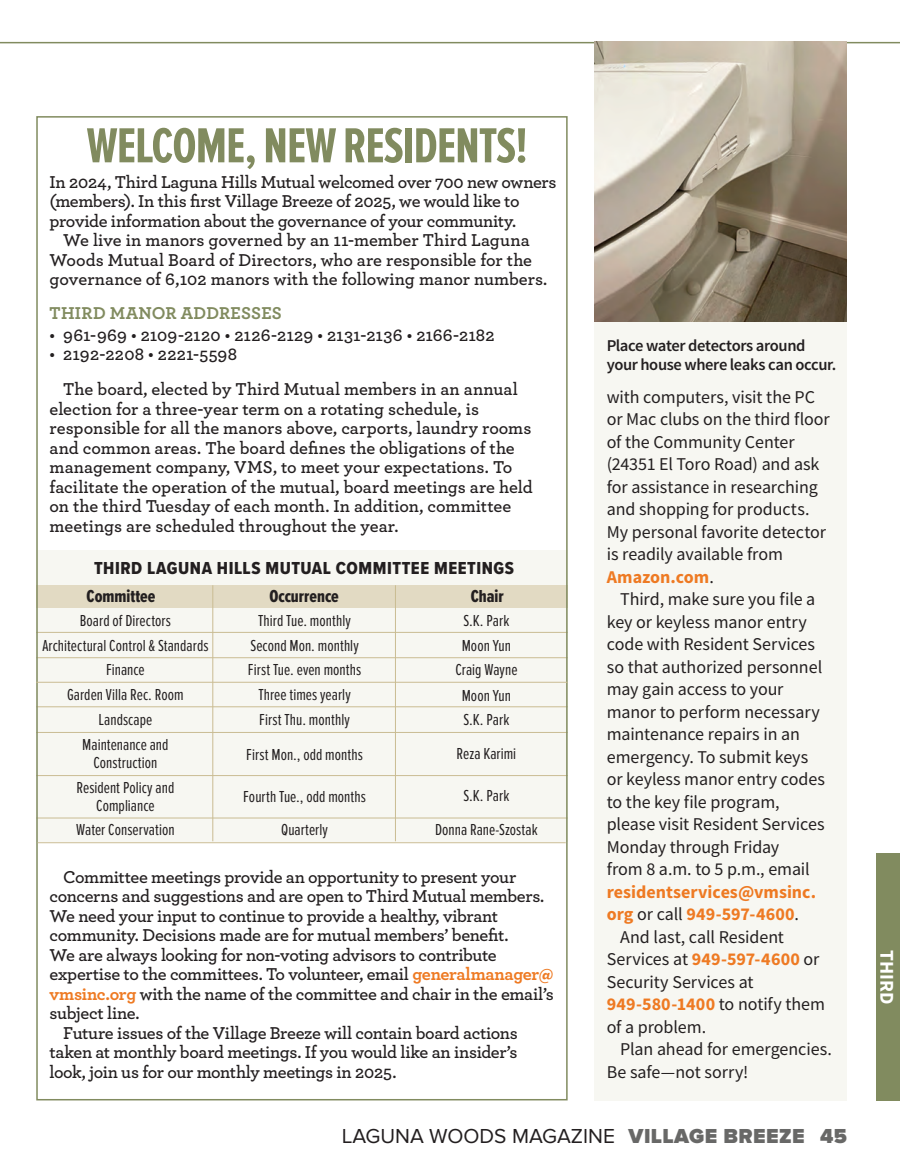
<style>
.page{position:relative;width:900px;height:1172px;background:#fff}
.page>*{position:absolute;margin:0;border:0;box-sizing:border-box;transform-origin:0 0}
.t1{font:700 51px "Proxima Nova Ex Cn";letter-spacing:-.02em;color:#818b5f}
.t2{font:21px "Proxima Nova";color:#231f20}
.t3{font:700 19.5px "Source Sans Pro";color:#fff}
.t4{font:600 18px/19.5px "Archer";letter-spacing:-.01em;color:#231f20}
.t5{font:18px/22.5px "Source Sans Pro";letter-spacing:-.005em;color:#231f20}
.t6{font:700 18px "Source Sans Pro";color:#ee7a23}
.t7{font:600 18px "Archer";letter-spacing:.01em;color:#231f20}
.t8{font:18px "Proxima Nova Cond Extrabld";letter-spacing:.03em;color:#231f20}
.t9{font:18px "Proxima Nova Ex Cn Extrabld";color:#231f20}
.t10{font:700 18px "Archer";letter-spacing:.015em;color:#818b5f}
.t11{font:16.5px/24.8px "Proxima Nova Ex Cn";color:#231f20;text-align:center}
.t12{font:600 16.5px/19.5px "Source Sans Pro";letter-spacing:-.025em;color:#231f20}
.s1{font-weight:700;color:#ee7a23}
.s2{font-weight:400;color:#231f20}
.s3{font-weight:900;color:#686867}
</style>
<div class="page">
<div style="left:875px;top:853px;width:24px;height:248px;background:#818b5f"></div>
<hr style="left:0;top:42px;width:899px;height:1px;background:#818b5f">
<div style="left:36px;top:550px;width:531px;height:292px;background:#f7f7f2"></div>
<div style="left:36px;top:585px;width:531px;height:22px;background:#e2dac3"></div>
<hr style="left:36px;top:632px;width:531px;height:1px;background:#cabc93">
<hr style="left:36px;top:657px;width:531px;height:1px;background:#cabc93">
<hr style="left:36px;top:706px;width:531px;height:1px;background:#cabc93">
<hr style="left:36px;top:732px;width:531px;height:1px;background:#cabc93">
<hr style="left:36px;top:775px;width:531px;height:1px;background:#cabc93">
<hr style="left:36px;top:817px;width:531px;height:1px;background:#cabc93">
<hr style="left:395px;top:585px;width:1px;height:256px;background:#cabc93">
<hr style="left:212px;top:585px;width:1px;height:256px;background:#cabc93">
<hr style="left:36px;top:682px;width:531px;height:1px;background:#cabc93">
<hr style="left:38px;top:842px;width:527px;height:1px;background:#cabc93">
<div style="left:594px;top:116px;width:252px;height:985px;background:#f7f7f2"></div>
<img style="left:594px;top:42px;width:252px;height:280px">
<h1 class="t1" style="left:86px;top:117px;width:443px">WELCOME, NEW RESIDENTS!</h1>
<p class="t4" style="left:50px;top:171px;width:508px">In 2024, Third Laguna Hills Mutual welcomed over 700 new owners (members). In this first Village Breeze of 2025, we would like to provide information about the governance of your community.</p>
<p class="t4" style="left:50px;top:229px;width:499px;text-indent:14px">We live in manors governed by an 11-member Third Laguna<br>Woods Mutual Board of Directors, who are responsible for the governance of 6,102 manors with the following manor numbers.</p>
<p class="t10" style="left:50px;top:299px;width:234px">THIRD MANOR ADDRESSES</p>
<p class="t7" style="left:50px;top:321px;width:446px">• 961-969 • 2109-2120 • 2126-2129 • 2131-2136 • 2166-2182</p>
<p class="t4" style="left:63px;top:335px;width:456px;line-height:35.1px;text-indent:-14px">• 2192-2208 • 2221-5598<br>The board, elected by Third Mutual members in an annual</p>
<p class="t4" style="left:50px;top:398px;width:484px">election for a three-year term on a rotating schedule, is responsible for all the manors above, carports, laundry rooms and common areas. The board defines the obligations of the management company, VMS, to meet your expectations. To facilitate the operation of the mutual, board meetings are held on the third Tuesday of each month. In addition, committee meetings are scheduled throughout the year.</p>
<p class="t8" style="left:94px;top:555px;width:421px">THIRD LAGUNA HILLS MUTUAL COMMITTEE MEETINGS</p>
<p class="t9" style="left:87px;top:582px;width:70px">Committee</p>
<p class="t9" style="left:269px;top:582px;width:71px">Occurrence</p>
<p class="t9" style="left:470px;top:582px;width:34px">Chair</p>
<p class="t11" style="left:42px;top:608px;width:168px">Board of Directors<br>Architectural Control &amp; Standards<br>Finance<br>Garden Villa Rec. Room<br>Landscape<br>Maintenance and</p>
<p class="t11" style="left:76px;top:750px;width:99px">Construction<br>Resident Policy and</p>
<p class="t11" style="left:76px;top:793px;width:100px">Compliance<br>Water Conservation</p>
<p class="t11" style="left:455px;top:608px;width:64px">S.K. Park<br>Moon Yun<br>Craig Wayne</p>
<p class="t11" style="left:461px;top:684px;width:51px;line-height:24px;text-align:left">Moon Yun<br>S.K. Park</p>
<p class="t11" style="left:456px;top:741px;width:61px">Reza Karimi</p>
<p class="t11" style="left:435px;top:778px;width:104px;line-height:34.5px">S.K. Park<br>Donna Rane-Szostak</p>
<p class="t11" style="left:248px;top:608px;width:115px">Third Tue. monthly<br>Second Mon. monthly<br>First Tue. even months<br>Three times yearly<br>First Thu. monthly</p>
<p class="t11" style="left:246px;top:743px;width:118px">First Mon., odd months</p>
<p class="t11" style="left:243px;top:779px;width:124px;line-height:33.8px">Fourth Tue., odd months<br>Quarterly</p>
<p class="t4" style="left:63px;top:866px;width:454px">Committee meetings provide an opportunity to present your</p>
<p class="t4" style="left:50px;top:885px;width:496px">concerns and suggestions and are open to Third Mutual members.</p>
<p class="t4" style="left:50px;top:905px;width:450px">We need your input to continue to provide a healthy, vibrant</p>
<p class="t4" style="left:50px;top:924px;width:460px">community. Decisions made are for mutual members’ benefit.</p>
<p class="t4" style="left:50px;top:944px;width:448px">We are always looking for non-voting advisors to contribute</p>
<p class="t4" style="left:50px;top:963px;width:505px">expertise to the committees. To volunteer, email <span class="s1">generalmanager@</span></p>
<p class="t4" style="left:50px;top:983px;width:505px"><span class="s1">vmsinc.org</span> with the name of the committee and chair in the email’s</p>
<p class="t4" style="left:50px;top:1002px;width:91px">subject line.</p>
<p class="t4" style="left:63px;top:1022px;width:456px">Future issues of the Village Breeze will contain board actions</p>
<p class="t4" style="left:50px;top:1041px;width:469px">taken at monthly board meetings. If you would like an insider’s</p>
<p class="t4" style="left:50px;top:1061px;width:348px">look, join us for our monthly meetings in 2025.</p>
<p class="t12" style="left:606px;top:336px;width:231px">Place water detectors around your house where leaks can occur.</p>
<p class="t5" style="left:606px;top:385px;width:224px">with computers, visit the PC or Mac clubs on the third floor of the Community Center (24351 El Toro Road) and ask for assistance in researching and shopping for products.<br>My personal favorite detector is readily available from<br><span class="s1">Amazon.com</span>.</p>
<p class="t5" style="left:606px;top:588px;width:220px;text-indent:14px">Third, make sure you file a key or keyless manor entry code with Resident Services so that authorized personnel may gain access to your manor to perform necessary maintenance repairs in an emergency. To submit keys or keyless manor entry codes to the key file program, please visit Resident Services<br>Monday through Friday<br>from 8 a.m. to 5 p.m., email</p>
<p class="t6" style="left:606px;top:879px;width:211px">residentservices@vmsinc.</p>
<p class="t6" style="left:606px;top:902px;width:194px">org <span class="s2">or call</span> 949-597-4600<span class="s2">.</span></p>
<p class="t5" style="left:620px;top:925px;width:165px">And last, call Resident</p>
<p class="t5" style="left:606px;top:948px;width:214px">Services at <span class="s1">949-597-4600</span> or</p>
<p class="t5" style="left:606px;top:970px;width:148px">Security Services at</p>
<p class="t6" style="left:606px;top:992px;width:220px">949-580-1400 <span class="s2">to notify them</span></p>
<p class="t5" style="left:606px;top:1015px;width:101px">of a problem.</p>
<p class="t5" style="left:620px;top:1038px;width:213px">Plan ahead for emergencies.</p>
<p class="t5" style="left:606px;top:1060px;width:143px">Be safe—not sorry!</p>
<p class="t2" style="left:341px;top:1124px;width:506px">LAGUNA WOODS MAGAZINE <span class="s3">VILLAGE BREEZE 45</span></p>
<p class="t3" style="left:900px;top:950px;width:56px;rotate:90deg">THIRD</p>
</div>
